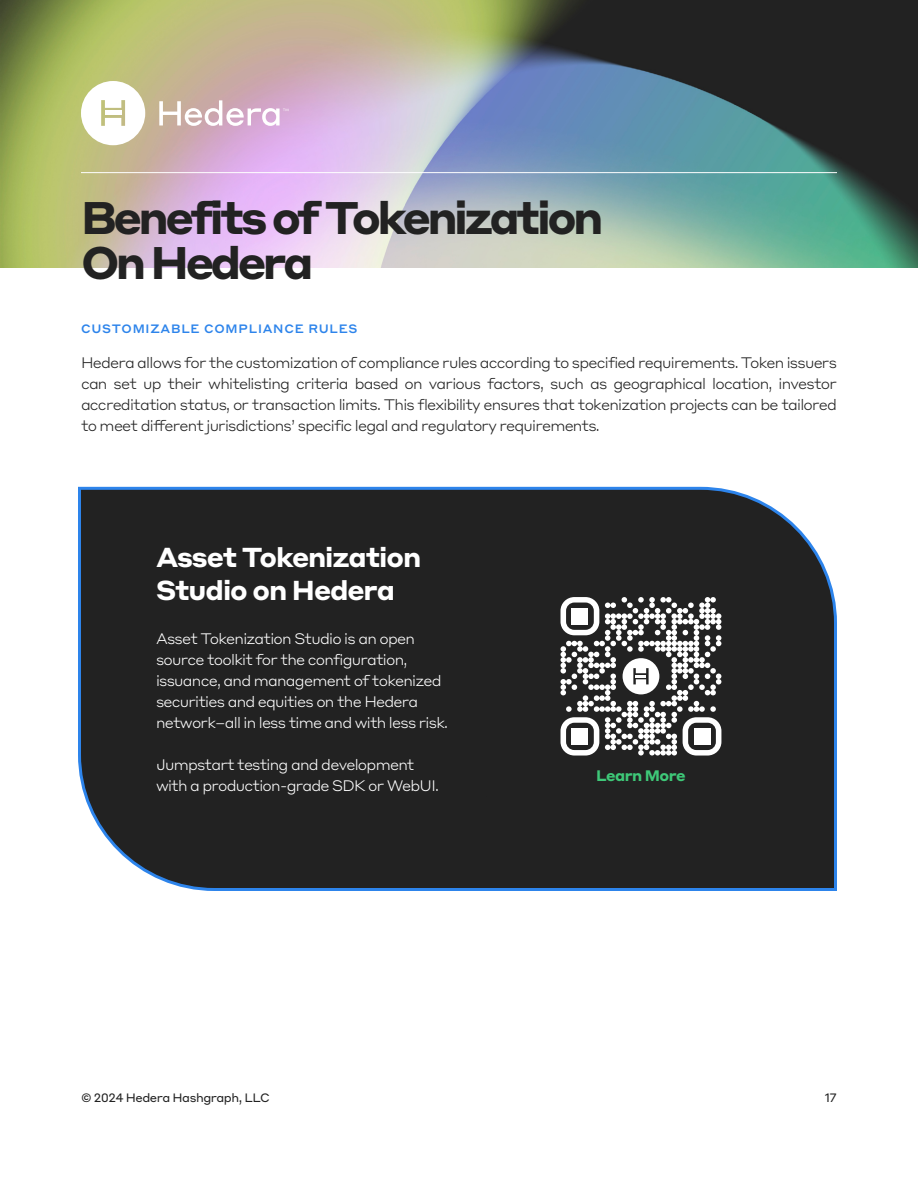
<style>
.page{position:relative;width:918px;height:1188px;background:#fff}
.page>*{position:absolute;margin:0;border:0;box-sizing:border-box;transform-origin:0 0}
.t1{font:700 45px/45px "Styrene A";letter-spacing:-.08em;color:#222}
.t2{font:700 27px/32.4px "Styrene A";letter-spacing:-.04em;color:#fff}
.t3{font:300 15px/21px "Styrene A";letter-spacing:-.05em;color:#222;text-align:justify}
.t4{font:300 15px/21px "Styrene A";letter-spacing:-.05em;color:#fff}
.t5{font:700 15px "Styrene A";letter-spacing:-.04em;color:#3ec878}
.t6{font:500 12px "Styrene A";letter-spacing:.06em;color:#2d84eb}
.t7{font:12px "Styrene A";letter-spacing:-.04em;color:#222}
</style>
<div class="page">
<img style="left:0;top:0;width:918px;height:268px">
<svg style="left:81px;top:81px;width:64px;height:64px"></svg>
<svg style="left:159px;top:100px;width:129px;height:26px"></svg>
<hr style="left:81px;top:172px;width:756px;height:1px;background:#fff">
<div style="left:78px;top:486px;width:759px;height:405px;background:#222"></div>
<svg style="left:561px;top:597px;width:160px;height:159px"></svg>
<h1 class="t1" style="left:81px;top:192px;width:524px">Benefits of Tokenization<br>On Hedera</h1>
<p class="t6" style="left:81px;top:319px;width:278px">CUSTOMIZABLE COMPLIANCE RULES</p>
<p class="t3" style="left:81px;top:351px;width:758px">Hedera allows for the customization of compliance rules according to specified requirements. Token issuers can set up their whitelisting criteria based on various factors, such as geographical location, investor accreditation status, or transaction limits. This flexibility ensures that tokenization projects can be tailored to meet different jurisdictions’ specific legal and regulatory requirements.</p>
<h2 class="t2" style="left:156px;top:539px;width:267px">Asset Tokenization<br>Studio on Hedera</h2>
<p class="t4" style="left:156px;top:627px;width:294px">Asset Tokenization Studio is an open source toolkit for the configuration, issuance, and management of tokenized securities and equities on the Hedera network–all in less time and with less risk.</p>
<p class="t4" style="left:156px;top:753px;width:285px">Jumpstart testing and development with a production-grade SDK or WebUI.</p>
<p class="t5" style="left:596px;top:763px;width:91px">Learn More</p>
<p class="t7" style="left:81px;top:1088px;width:190px">© 2024 Hedera Hashgraph, LLC</p>
<p class="t7" style="left:825px;top:1088px;width:14px">17</p>
</div>
